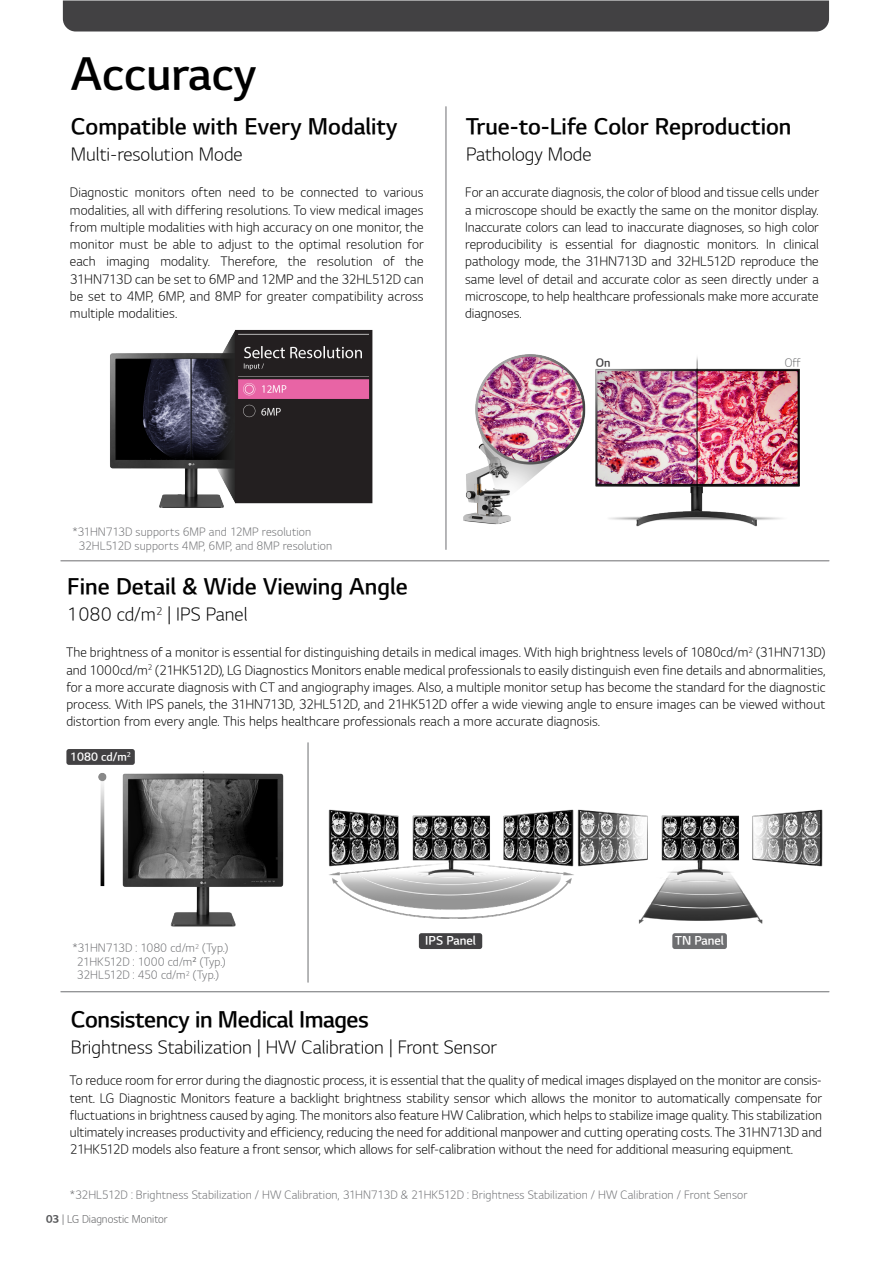
<style>
.page{position:relative;width:893px;height:1263px;background:#fff}
.page>*{position:absolute;margin:0;border:0;box-sizing:border-box;transform-origin:0 0}
.t1{font:45px "LG Sm Haotf TSB";color:#000}
.t2{font:22.5px "LG Sm Haotf TSB";color:#020202}
.t3{font:22.5px "LG Sm Haotf TSB";letter-spacing:-.02em;color:#020202}
.t4{font:18px "LG Sm Haotf TL";color:#020202}
.t5{font:12.75px/17.2px "LG Sm Haotf TL";letter-spacing:.005em;color:#020202;text-align:justify}
.t6{font:12px "LG Sm Haotf TSB";color:#fff}
.t7{font:11.4px "LG Sm Haotf TL";color:#6d6e70}
.t8{font:11.4px "LG Sm Haotf TSB";color:#424143}
.t9{font:11.25px/13.5px "LG Sm Haotf TL";letter-spacing:.005em;color:#6d6e71}
.t10{font:11.25px/13.5px "LG Sm Haotf TL";letter-spacing:-.02em;color:#6d6e71;text-align:center}
.t11{font:11.25px "LG Sm Haotf TSB";color:#fff}
.t12{font:10.5px "LG Sm Haotf TL";color:#58595b}
.s1{font-family:"LG Sm Haotf TB"}
</style>
<div class="page">
<img style="left:60px;top:742px;width:315px;height:251px">
<img style="left:322px;top:742px;width:249px;height:220px">
<img style="left:571px;top:809px;width:252px;height:140px">
<div style="left:63px;top:1px;width:766px;height:31px;background:#424143"></div>
<hr style="left:61px;top:560px;width:768px;height:1px;background:#6d6e71">
<hr style="left:446px;top:107px;width:1px;height:442px;background:#6d6e71">
<hr style="left:61px;top:991px;width:768px;height:1px;background:#6d6e71">
<hr style="left:308px;top:743px;width:1px;height:239px;background:#6d6e71">
<img style="left:110px;top:329px;width:263px;height:179px">
<img style="left:463px;top:354px;width:336px;height:172px">
<div style="left:672px;top:933px;width:55px;height:16px;background:#6d6e70;border-radius:3px"></div>
<div style="left:419px;top:933px;width:63px;height:16px;background:#424143;border-radius:3px"></div>
<div style="left:66px;top:749px;width:69px;height:16px;background:#424143;border-radius:3px"></div>
<h1 class="t1" style="left:71px;top:53px;width:187px">Accuracy</h1>
<h2 class="t2" style="left:71px;top:115px;width:328px">Compatible with Every Modality</h2>
<h3 class="t4" style="left:71px;top:145px;width:173px">Multi-resolution Mode</h3>
<h2 class="t2" style="left:466px;top:115px;width:327px">True-to-Life Color Reproduction</h2>
<h3 class="t4" style="left:466px;top:145px;width:127px">Pathology Mode</h3>
<p class="t5" style="left:70px;top:185px;width:355px">Diagnostic monitors often need to be connected to various modalities, all with differing resolutions. To view medical images from multiple modalities with high accuracy on one monitor, the monitor must be able to adjust to the optimal resolution for each imaging modality. Therefore, the resolution of the 31HN713D can be set to 6MP and 12MP and the 32HL512D can be set to 4MP, 6MP, and 8MP for greater compatibility across multiple modalities.</p>
<p class="t5" style="left:465px;top:185px;width:355px">For an accurate diagnosis, the color of blood and tissue cells under a microscope should be exactly the same on the monitor display.<br>Inaccurate colors can lead to inaccurate diagnoses, so high color reproducibility is essential for diagnostic monitors. In clinical pathology mode, the 31HN713D and 32HL512D reproduce the same level of detail and accurate color as seen directly under a microscope, to help healthcare professionals make more accurate diagnoses.</p>
<p class="t9" style="left:79px;top:526px;width:255px;text-indent:-6px">*31HN713D supports 6MP and 12MP resolution<br>32HL512D supports 4MP, 6MP, and 8MP resolution</p>
<h2 class="t2" style="left:67px;top:576px;width:342px">Fine Detail &amp; Wide Viewing Angle</h2>
<h3 class="t4" style="left:67px;top:606px;width:182px">1080 cd/m<sup>2</sup> | IPS Panel</h3>
<p class="t8" style="left:596px;top:358px;width:16px">On</p>
<p class="t7" style="left:785px;top:358px;width:17px">Off</p>
<p class="t5" style="left:66px;top:645px;width:761px">The brightness of a monitor is essential for distinguishing details in medical images. With high brightness levels of 1080cd/m<sup>2</sup> (31HN713D) and 1000cd/m<sup>2</sup> (21HK512D), LG Diagnostics Monitors enable medical professionals to easily distinguish even fine details and abnormalities, for a more accurate diagnosis with CT and angiography images. Also, a multiple monitor setup has become the standard for the diagnostic process. With IPS panels, the 31HN713D, 32HL512D, and 21HK512D offer a wide viewing angle to ensure images can be viewed without distortion from every angle. This helps healthcare professionals reach a more accurate diagnosis.</p>
<p class="t11" style="left:70px;top:751px;width:62px">1080 cd/m<sup>2</sup></p>
<p class="t10" style="left:72px;top:942px;width:157px">*31HN713D : 1080 cd/m<sup>2</sup> (Typ.)<br>21HK512D : 1000 cd/m<sup>2</sup> (Typ.)<br>32HL512D : 450 cd/m<sup>2</sup> (Typ.)</p>
<p class="t6" style="left:425px;top:935px;width:52px">IPS Panel</p>
<p class="t6" style="left:675px;top:935px;width:50px">TN Panel</p>
<h2 class="t3" style="left:71px;top:1008px;width:300px">Consistency in Medical Images</h2>
<h3 class="t4" style="left:71px;top:1038px;width:428px">Brightness Stabilization | HW Calibration | Front Sensor</h3>
<p class="t5" style="left:70px;top:1073px;width:754px">To reduce room for error during the diagnostic process, it is essential that the quality of medical images displayed on the monitor are consis&shy;tent. LG Diagnostic Monitors feature a backlight brightness stability sensor which allows the monitor to automatically compensate for fluctuations in brightness caused by aging. The monitors also feature HW Calibration, which helps to stabilize image quality. This stabilization ultimately increases productivity and efficiency, reducing the need for additional manpower and cutting operating costs. The 31HN713D and 21HK512D models also feature a front sensor, which allows for self-calibration without the need for additional measuring equipment.</p>
<p class="t9" style="left:70px;top:1188px;width:679px">*32HL512D : Brightness Stabilization / HW Calibration, 31HN713D &amp; 21HK512D : Brightness Stabilization / HW Calibration / Front Sensor</p>
<p class="t12" style="left:46px;top:1214px;width:123px"><span class="s1">03</span> | LG Diagnostic Monitor</p>
</div>
